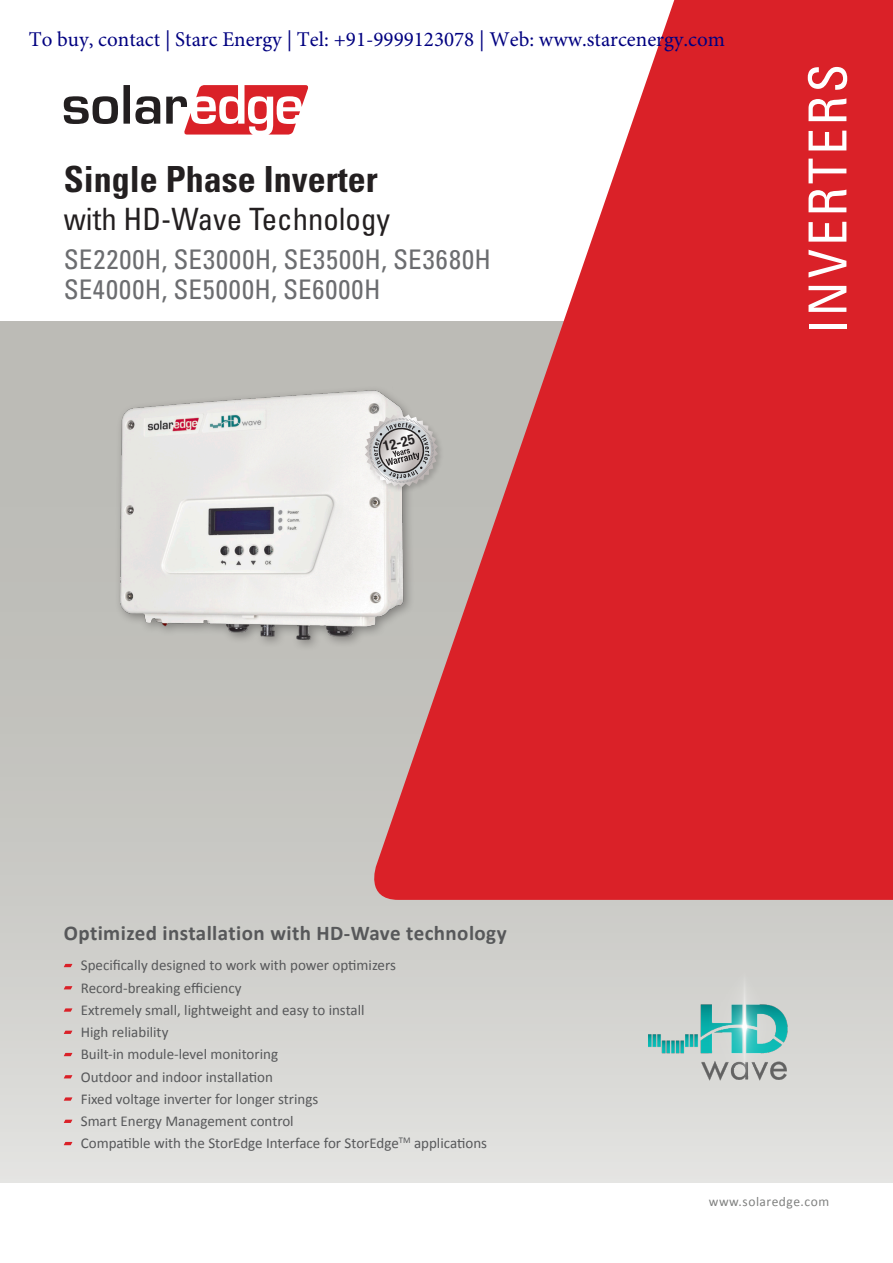
<style>
.page{position:relative;width:893px;height:1263px;background:#fff}
.page>*{position:absolute;margin:0;border:0;box-sizing:border-box;transform-origin:0 0}
.pg1_Family_vertical{font:condensed 52.5px "Univers LT Std";letter-spacing:.06em;color:#fff}
.pg1_Product_Header{font:700 condensed 36px "Univers LT Std";color:#231f20}
.pg1_Product_Header-2{font:condensed 30.75px "Univers LT Std";color:#231f20}
.pg1_Product_Subheade{font:condensed 27px "Univers LT Std";letter-spacing:.04em;color:#6c6d70}
.t1{font:21px "Minion Pro";color:#000080}
.pg1_Text_bold{font:700 21px "Calibri";letter-spacing:.02em;color:#57585a}
.Pg1_Text_Bullets{font:15px "Calibri";color:#57585a}
.t2{font:700 condensed 13.95px "Helvetica Neue LT Std";color:#231f20}
.pg1_Text_URL{font:13.5px "Calibri";letter-spacing:.04em;color:#808180}
</style>
<div class="page">
<div style="left:0;top:321px;width:893px;height:861px;background:linear-gradient(to bottom,#b4b3ae,#dbdbd8)"></div>
<svg style="left:364px;top:0;width:529px;height:900px;fill:#da2128"></svg>
<svg style="left:64px;top:85px;width:244px;height:50px"></svg>
<svg style="left:64px;top:964px;width:8px;height:3px"></svg>
<svg style="left:64px;top:986px;width:8px;height:3px"></svg>
<svg style="left:64px;top:1008px;width:8px;height:4px"></svg>
<svg style="left:64px;top:1031px;width:8px;height:3px"></svg>
<svg style="left:64px;top:1053px;width:8px;height:3px"></svg>
<svg style="left:64px;top:1075px;width:8px;height:3px"></svg>
<svg style="left:64px;top:1097px;width:8px;height:4px"></svg>
<svg style="left:64px;top:1120px;width:8px;height:3px"></svg>
<svg style="left:64px;top:1142px;width:8px;height:3px"></svg>
<img style="left:649px;top:968px;width:159px;height:123px">
<img style="left:99px;top:382px;width:326px;height:276px">
<div style="left:364px;top:413px;width:81px;height:81px;background:#231f20;opacity:.2"></div>
<svg style="left:365px;top:414px;width:73px;height:73px;background:#bebcbc"></svg>
<h3 class="t1" style="left:29px;top:26px;width:698px">To buy, contact | Starc Energy | Tel: +91-9999123078 | Web: www.starcenergy.com</h3>
<p class="pg1_Product_Header" style="left:64px;top:157px;width:315px">Single Phase Inverter</p>
<p class="pg1_Product_Header-2" style="left:64px;top:200px;width:328px">with HD-Wave Technology</p>
<p class="pg1_Product_Subheade" style="left:64px;top:242px;width:429px">SE2200H, SE3000H, SE3500H, SE3680H</p>
<p class="pg1_Product_Subheade" style="left:64px;top:272px;width:318px">SE4000H, SE5000H, SE6000H</p>
<p class="t2" style="left:381px;top:438px;width:34px;rotate:-14deg">12-25</p>
<p class="pg1_Family_vertical" style="left:794px;top:334px;width:272px;rotate:-90deg">INVERTERS</p>
<p class="pg1_Text_bold" style="left:64px;top:919px;width:444px">Optimized installation with HD-Wave technology</p>
<p class="Pg1_Text_Bullets" style="left:81px;top:956px;width:317px">Specifically designed to work with power optimizers</p>
<p class="Pg1_Text_Bullets" style="left:81px;top:978px;width:162px">Record-breaking efficiency</p>
<p class="Pg1_Text_Bullets" style="left:81px;top:1000px;width:285px">Extremely small, lightweight and easy to install</p>
<p class="Pg1_Text_Bullets" style="left:81px;top:1023px;width:89px">High reliability</p>
<p class="Pg1_Text_Bullets" style="left:81px;top:1045px;width:199px">Built i n- module-level monitoring</p>
<p class="Pg1_Text_Bullets" style="left:81px;top:1067px;width:194px">Outdoor and indoor installation</p>
<p class="Pg1_Text_Bullets" style="left:81px;top:1089px;width:239px">Fixed voltage inverter for longer strings</p>
<p class="Pg1_Text_Bullets" style="left:81px;top:1112px;width:214px">Smart Energy Management control</p>
<p class="Pg1_Text_Bullets" style="left:81px;top:1134px;width:408px">Compatible with the StorEdge Interface for StorEdge<sup>TM</sup> applications</p>
<p class="pg1_Text_URL" style="left:709px;top:1193px;width:122px">www.solaredge.com</p>
</div>
